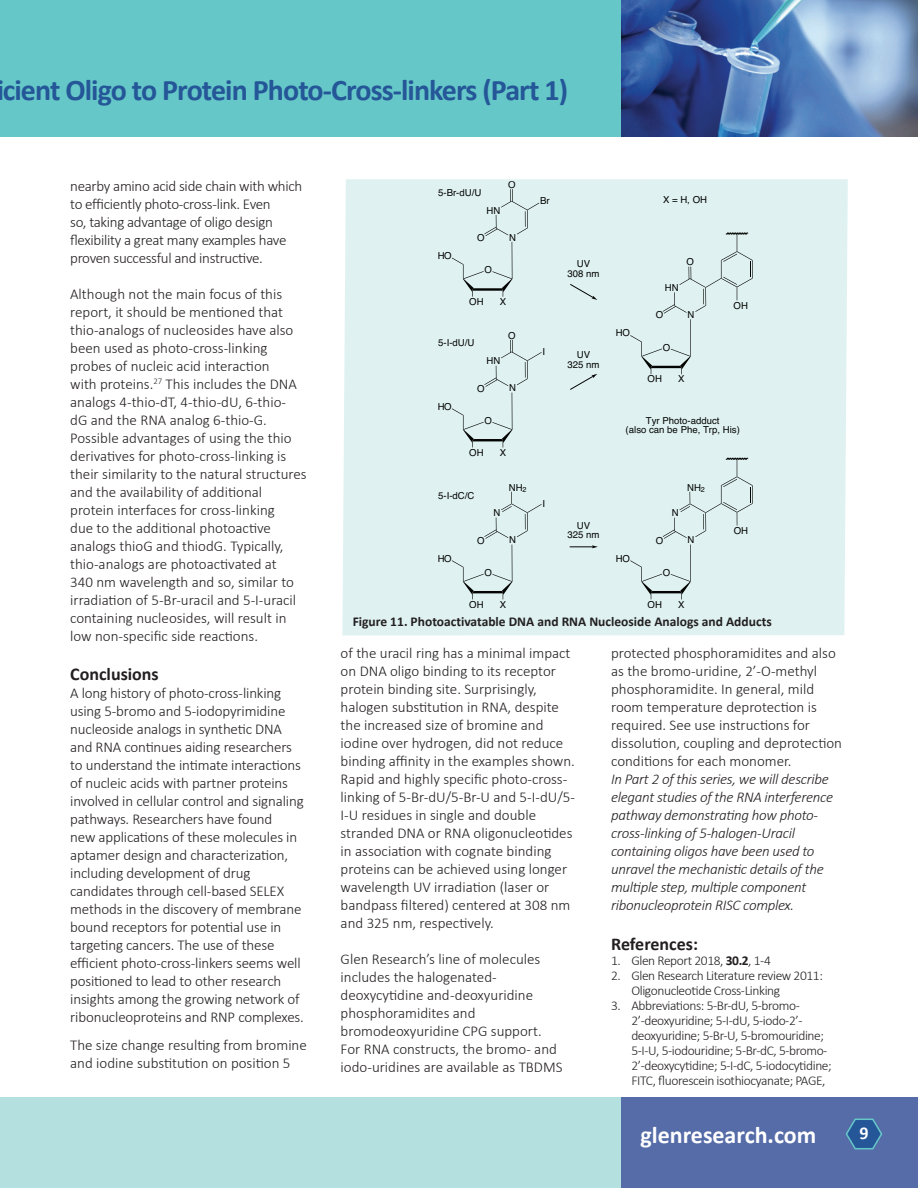
<style>
.page{position:relative;width:918px;height:1188px;background:#fff}
.page>*{position:absolute;margin:0;border:0;box-sizing:border-box;transform-origin:0 0}
.t1{font:700 30px "Calibri";letter-spacing:-.03em;color:#245698}
.t2{font:700 24px "Calibri";color:#fff}
.t3{font:700 18px "Calibri";color:#231f20}
.t4{font:700 18px "Calibri";color:#fff}
.t5{font:300 15px/18px "Calibri";color:#231f20}
.t6{font:italic 300 15px/18px "Calibri";letter-spacing:-.02em;color:#231f20}
.t7{font:300 15px/18px "Calibri";letter-spacing:-.02em;color:#231f20}
.t8{font:300 13.5px/15px "Calibri";letter-spacing:-.03em;color:#231f20}
.t9{font:700 13.5px "Calibri";color:#231f20}
.t10{font:9.6px/9.6px "Helvetica";color:#040503;text-align:center}
.s1{font-weight:700}
</style>
<div class="page">
<div style="left:0;top:1097px;width:622px;height:91px;background:#b4e0e0"></div>
<div style="left:0;top:0;width:639px;height:136px;background:#65c7c7"></div>
<div style="left:621px;top:1097px;width:297px;height:91px;background:#556ca8"></div>
<img style="left:621px;top:0;width:297px;height:136px">
<svg style="left:845px;top:1118px;width:38px;height:32px"></svg>
<div style="left:342px;top:179px;width:506px;height:457px;background:#dff2f1"></div>
<svg style="left:484px;top:189px;width:55px;height:47px;background:#d6e8e7"></svg>
<svg style="left:452px;top:242px;width:61px;height:55px;background:#d1e3e2"></svg>
<svg style="left:484px;top:340px;width:58px;height:47px;background:#d6e9e8"></svg>
<svg style="left:452px;top:393px;width:61px;height:55px;background:#d1e3e2"></svg>
<svg style="left:484px;top:492px;width:58px;height:47px;background:#d6e9e8"></svg>
<svg style="left:452px;top:545px;width:61px;height:54px;background:#d1e3e2"></svg>
<svg style="left:630px;top:545px;width:61px;height:54px;background:#d1e3e2"></svg>
<div style="left:630px;top:232px;width:123px;height:307px;background:#dff2f1"></div>
<svg style="left:570px;top:545px;width:28px;height:3px"></svg>
<svg style="left:570px;top:374px;width:27px;height:16px"></svg>
<svg style="left:570px;top:284px;width:27px;height:16px"></svg>
<h1 class="t1" style="left:-4px;top:71px;width:573px">icient Oligo to Protein Photo-Cross-linkers (Part 1)</h1>
<p class="t7" style="left:70px;top:176px;width:234px">nearby amino acid side chain with which to efficiently photo-cross-link. Even<br>so, taking advantage of oligo design flexibility a great many examples have proven successful and instructive.</p>
<p class="t5" style="left:70px;top:284px;width:238px">Although not the main focus of this report, it should be mentioned that thio-analogs of nucleosides have also been used as photo-cross-linking probes of nucleic acid interaction<br>with proteins.<sup>27</sup> This includes the DNA analogs 4-thio-dT, 4-thio-dU, 6-thio&shy;dG and the RNA analog 6-thio-G.<br>Possible advantages of using the thio derivatives for photo-cross-linking is their similarity to the natural structures and the availability of additional protein interfaces for cross-linking<br>due to the additional photoactive analogs thioG and thiodG. Typically, thio-analogs are photoactivated at<br>340 nm wavelength and so, similar to irradiation of 5-Br-uracil and 5-I-uracil containing nucleosides, will result in low non-specific side reactions.</p>
<p class="t3" style="left:70px;top:662px;width:90px">Conclusions</p>
<p class="t5" style="left:70px;top:683px;width:235px">A long history of photo-cross-linking using 5-bromo and 5-iodopyrimidine nucleoside analogs in synthetic DNA and RNA continues aiding researchers to understand the intimate interactions of nucleic acids with partner proteins involved in cellular control and signaling pathways. Researchers have found<br>new applications of these molecules in aptamer design and characterization, including development of drug candidates through cell-based SELEX methods in the discovery of membrane bound receptors for potential use in targeting cancers. The use of these efficient photo-cross-linkers seems well positioned to lead to other research insights among the growing network of ribonucleoproteins and RNP complexes.</p>
<p class="t5" style="left:70px;top:1036px;width:238px">The size change resulting from bromine and iodine substitution on position 5</p>
<p class="t10" style="left:438px;top:188px;width:45px">5-Br-dU/U</p>
<p class="t10" style="left:486px;top:206px;width:15px">HN</p>
<p class="t10" style="left:437px;top:251px;width:16px">HO</p>
<p class="t10" style="left:477px;top:233px;width:9px">O</p>
<p class="t10" style="left:484px;top:266px;width:9px">O</p>
<p class="t10" style="left:508px;top:180px;width:9px">O</p>
<p class="t10" style="left:509px;top:233px;width:8px">N</p>
<p class="t10" style="left:469px;top:297px;width:16px">OH</p>
<p class="t10" style="left:500px;top:297px;width:8px">X</p>
<p class="t10" style="left:438px;top:338px;width:38px">5-I-dU/U</p>
<p class="t10" style="left:486px;top:357px;width:15px">HN</p>
<p class="t10" style="left:437px;top:402px;width:16px">HO</p>
<p class="t10" style="left:477px;top:384px;width:9px">O</p>
<p class="t10" style="left:484px;top:416px;width:9px">O</p>
<p class="t10" style="left:508px;top:331px;width:9px">O</p>
<p class="t10" style="left:509px;top:384px;width:8px">N</p>
<p class="t10" style="left:469px;top:448px;width:16px">OH</p>
<p class="t10" style="left:500px;top:448px;width:8px">X</p>
<p class="t10" style="left:438px;top:492px;width:38px">5-I-dC/C</p>
<p class="t10" style="left:437px;top:554px;width:16px">HO</p>
<p class="t10" style="left:477px;top:536px;width:9px">O</p>
<p class="t10" style="left:493px;top:509px;width:8px">N</p>
<p class="t10" style="left:484px;top:568px;width:9px">O</p>
<p class="t10" style="left:509px;top:483px;width:19px">NH<sub>2</sub></p>
<p class="t10" style="left:509px;top:535px;width:8px">N</p>
<p class="t10" style="left:469px;top:600px;width:16px">OH</p>
<p class="t10" style="left:500px;top:600px;width:8px">X</p>
<p class="t10" style="left:540px;top:196px;width:11px">Br</p>
<p class="t10" style="left:542px;top:347px;width:4px">I</p>
<p class="t10" style="left:542px;top:499px;width:4px">I</p>
<p class="t10" style="left:663px;top:195px;width:46px">X = H, OH</p>
<p class="t10" style="left:567px;top:259px;width:34px">UV<br>308 nm</p>
<p class="t10" style="left:567px;top:350px;width:34px">UV<br>325 nm</p>
<p class="t10" style="left:616px;top:329px;width:16px">HO</p>
<p class="t10" style="left:665px;top:283px;width:15px">HN</p>
<p class="t10" style="left:656px;top:311px;width:9px">O</p>
<p class="t10" style="left:686px;top:258px;width:9px">O</p>
<p class="t10" style="left:688px;top:310px;width:8px">N</p>
<p class="t10" style="left:663px;top:343px;width:9px">O</p>
<p class="t10" style="left:648px;top:375px;width:16px">OH</p>
<p class="t10" style="left:678px;top:374px;width:8px">X</p>
<p class="t10" style="left:734px;top:301px;width:16px">OH</p>
<p class="t10" style="left:626px;top:416px;width:116px">Tyr Photo-adduct<br>(also can be Phe, Trp, His)</p>
<p class="t10" style="left:567px;top:521px;width:34px">UV<br>325 nm</p>
<p class="t10" style="left:616px;top:554px;width:16px">HO</p>
<p class="t10" style="left:656px;top:536px;width:9px">O</p>
<p class="t10" style="left:672px;top:509px;width:8px">N</p>
<p class="t10" style="left:687px;top:483px;width:19px">NH<sub>2</sub></p>
<p class="t10" style="left:688px;top:535px;width:8px">N</p>
<p class="t10" style="left:663px;top:568px;width:9px">O</p>
<p class="t10" style="left:648px;top:600px;width:16px">OH</p>
<p class="t10" style="left:678px;top:600px;width:8px">X</p>
<p class="t10" style="left:734px;top:526px;width:16px">OH</p>
<p class="t9" style="left:353px;top:613px;width:421px">Figure 11. Photoactivatable DNA and RNA Nucleoside Analogs and Adducts</p>
<p class="t5" style="left:341px;top:644px;width:236px">of the uracil ring has a minimal impact on DNA oligo binding to its receptor protein binding site. Surprisingly, halogen substitution in RNA, despite the increased size of bromine and iodine over hydrogen, did not reduce binding affinity in the examples shown.<br>Rapid and highly specific photo-cross&shy;linking of 5-Br-dU/5-Br-U and 5-I-dU/5- I-U residues in single and double stranded DNA or RNA oligonucleotides in association with cognate binding proteins can be achieved using longer wavelength UV irradiation (laser or bandpass filtered) centered at 308 nm and 325 nm, respectively.</p>
<p class="t5" style="left:341px;top:950px;width:223px">Glen Research’s line of molecules includes the halogenated&shy;deoxycytidine and -deoxyuridine phosphoramidites and bromodeoxyuridine CPG support.<br>For RNA constructs, the bromo- and iodo-uridines are available as TBDMS</p>
<p class="t5" style="left:611px;top:644px;width:232px">protected phosphoramidites and also as the bromo-uridine, 2’-O-methyl phosphoramidite. In general, mild room temperature deprotection is required. See use instructions for dissolution, coupling and deprotection conditions for each monomer.</p>
<p class="t6" style="left:611px;top:770px;width:224px">In Part 2 of this series, we will describe elegant studies of the RNA interference pathway demonstrating how photo&shy;cross-linking of 5-halogen-Uracil containing oligos have been used to unravel the mechanistic details of the multiple step, multiple component ribonucleoprotein RISC complex.</p>
<p class="t3" style="left:611px;top:933px;width:88px">References:</p>
<p class="t8" style="left:611px;top:953px;width:161px">1. Glen Report 2018, <span class="s1">30.2</span>, 1-4</p>
<p class="t8" style="left:631px;top:968px;width:193px;text-indent:-20px">2. Glen Research Literature review 2011:<br>Oligonucleotide Cross-Linking</p>
<p class="t8" style="left:631px;top:998px;width:202px;text-indent:-20px">3. Abbreviations: 5-Br-dU, 5-bromo-2’-deoxyuridine; 5-I-dU, 5-iodo-2’- deoxyuridine; 5-Br-U, 5-bromouridine; 5-I-U, 5-iodouridine; 5-Br-dC, 5-bromo-2’-deoxycytidine; 5-I-dC, 5-iodocytidine; FITC, fluorescein isothiocyanate; PAGE,</p>
<h2 class="t2" style="left:640px;top:1120px;width:177px">glenresearch.com</h2>
<p class="t4" style="left:859px;top:1122px;width:11px">9</p>
</div>
